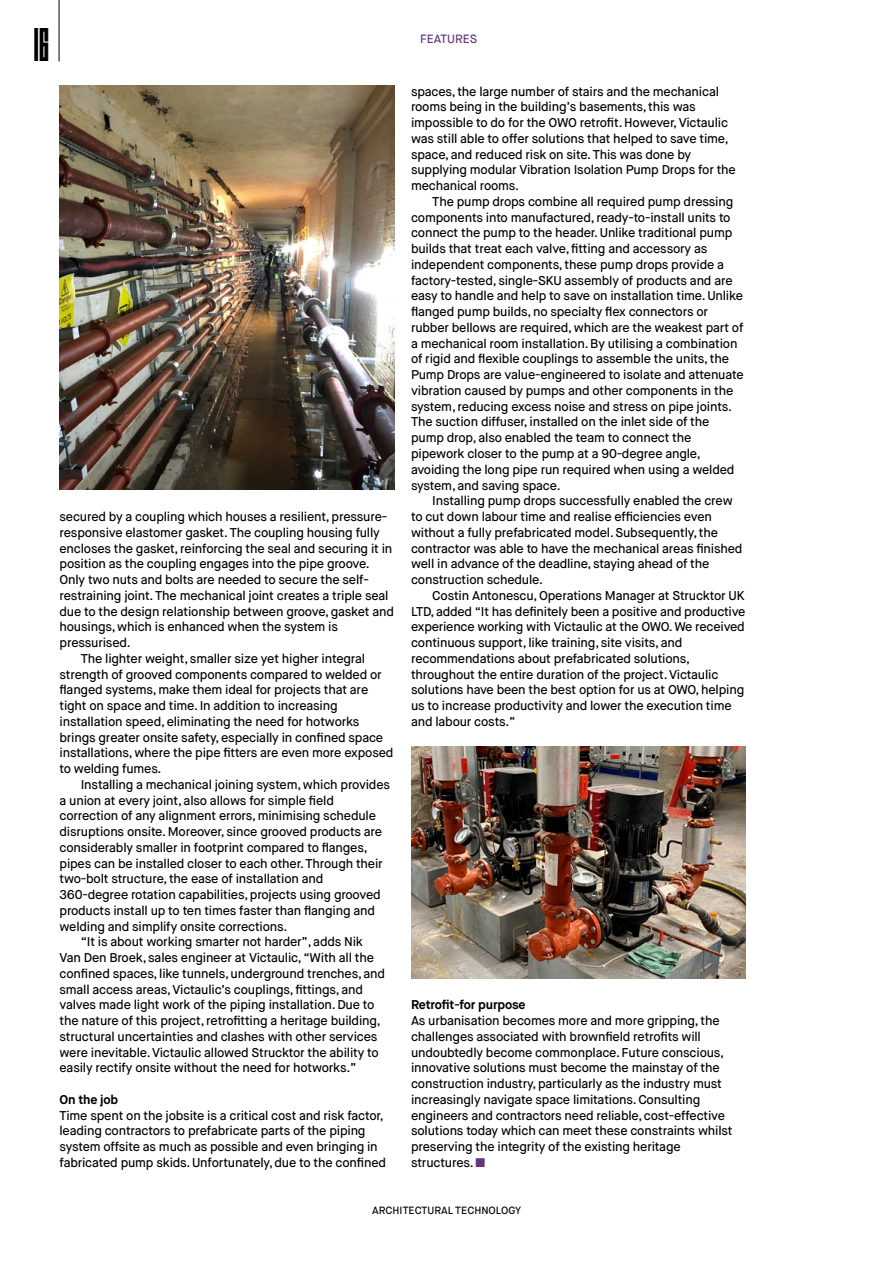
<style>
.page{position:relative;width:893px;height:1263px;background:#fff}
.page>*{position:absolute;margin:0;border:0;box-sizing:border-box;transform-origin:0 0}
.t1{font:33px "AT Numeric";color:#000}
.Body_Text_-_para_ind{font:500 12.75px/15.8px "Maison Neue";letter-spacing:-.015em;color:#000}
.Body_Text_-_para_ind-2{font:700 12.75px "Maison Neue";letter-spacing:-.015em;color:#000}
.t2{font:500 12px "Maison Neue";color:#65367f}
.t3{font:500 10.5px "Maison Neue";color:#000}
.s1{color:#65367f}
</style>
<div class="page">
<hr style="left:892px;top:0;width:1px;height:1263px;background:#ddd4e6">
<img style="left:411px;top:746px;width:335px;height:232px">
<img style="left:60px;top:85px;width:334px;height:404px">
<hr style="left:59px;top:0;width:1px;height:61px;background:#000">
<h1 class="t1" style="left:34px;top:31px;width:17px">16</h1>
<p class="t2" style="left:420px;top:32px;width:59px">FEATURES</p>
<p class="Body_Text_-_para_ind" style="left:411px;top:83px;width:326px">spaces, the large number of stairs and the mechanical rooms being in the building’s basements, this was impossible to do for the OWO retrofit. However, Victaulic was still able to offer solutions that helped to save time, space, and reduced risk on site. This was done by supplying modular Vibration Isolation Pump Drops for the mechanical rooms.</p>
<p class="Body_Text_-_para_ind" style="left:411px;top:194px;width:334px;text-indent:21px">The pump drops combine all required pump dressing components into manufactured, ready-to-install units to connect the pump to the header. Unlike traditional pump builds that treat each valve, fitting and accessory as independent components, these pump drops provide a factory-tested, single-SKU assembly of products and are easy to handle and help to save on installation time. Unlike flanged pump builds, no specialty flex connectors or rubber bellows are required, which are the weakest part of a mechanical room installation. By utilising a combination of rigid and flexible couplings to assemble the units, the Pump Drops are value-engineered to isolate and attenuate vibration caused by pumps and other components in the system, reducing excess noise and stress on pipe joints.<br>The suction diffuser, installed on the inlet side of the pump drop, also enabled the team to connect the pipework closer to the pump at a 90-degree angle, avoiding the long pipe run required when using a welded system, and saving space.</p>
<p class="Body_Text_-_para_ind" style="left:411px;top:493px;width:333px;text-indent:21px">Installing pump drops successfully enabled the crew to cut down labour time and realise efficiencies even without a fully prefabricated model. Subsequently, the contractor was able to have the mechanical areas finished well in advance of the deadline, staying ahead of the construction schedule.</p>
<p class="Body_Text_-_para_ind" style="left:411px;top:587px;width:336px;text-indent:21px">Costin Antonescu, Operations Manager at Strucktor UK LTD, added “It has definitely been a positive and productive experience working with Victaulic at the OWO. We received continuous support, like training, site visits, and recommendations about prefabricated solutions, throughout the entire duration of the project. Victaulic solutions have been the best option for us at OWO, helping us to increase productivity and lower the execution time and labour costs.”</p>
<p class="Body_Text_-_para_ind" style="left:60px;top:509px;width:336px">secured by a coupling which houses a resilient, pressure&shy;responsive elastomer gasket. The coupling housing fully encloses the gasket, reinforcing the seal and securing it in position as the coupling engages into the pipe groove.<br>Only two nuts and bolts are needed to secure the self&shy;restraining joint. The mechanical joint creates a triple seal due to the design relationship between groove, gasket and housings, which is enhanced when the system is pressurised.</p>
<p class="Body_Text_-_para_ind" style="left:60px;top:650px;width:335px;text-indent:21px">The lighter weight, smaller size yet higher integral strength of grooved components compared to welded or flanged systems, make them ideal for projects that are tight on space and time. In addition to increasing installation speed, eliminating the need for hotworks brings greater onsite safety, especially in confined space installations, where the pipe fitters are even more exposed to welding fumes.</p>
<p class="Body_Text_-_para_ind" style="left:60px;top:776px;width:332px;text-indent:21px">Installing a mechanical joining system, which provides a union at every joint, also allows for simple field correction of any alignment errors, minimising schedule disruptions onsite. Moreover, since grooved products are considerably smaller in footprint compared to flanges, pipes can be installed closer to each other. Through their two-bolt structure, the ease of installation and 360-degree rotation capabilities, projects using grooved products install up to ten times faster than flanging and welding and simplify onsite corrections.</p>
<p class="Body_Text_-_para_ind" style="left:60px;top:934px;width:327px;text-indent:21px">“It is about working smarter not harder”, adds Nik Van Den Broek, sales engineer at Victaulic, “With all the confined spaces, like tunnels, underground trenches, and small access areas, Victaulic’s couplings, fittings, and valves made light work of the piping installation. Due to the nature of this project, retrofitting a heritage building, structural uncertainties and clashes with other services were inevitable. Victaulic allowed Strucktor the ability to easily rectify onsite without the need for hotworks.”</p>
<p class="Body_Text_-_para_ind-2" style="left:60px;top:1091px;width:60px">On the job</p>
<p class="Body_Text_-_para_ind" style="left:60px;top:1107px;width:328px">Time spent on the jobsite is a critical cost and risk factor, leading contractors to prefabricate parts of the piping system offsite as much as possible and even bringing in fabricated pump skids. Unfortunately, due to the confined</p>
<p class="Body_Text_-_para_ind-2" style="left:411px;top:997px;width:116px">Retrofit-for purpose</p>
<p class="Body_Text_-_para_ind" style="left:411px;top:1013px;width:323px">As urbanisation becomes more and more gripping, the challenges associated with brownfield retrofits will undoubtedly become commonplace. Future conscious, innovative solutions must become the mainstay of the construction industry, particularly as the industry must increasingly navigate space limitations. Consulting engineers and contractors need reliable, cost-effective solutions today which can meet these constraints whilst preserving the integrity of the existing heritage structures. <span class="s1">■</span></p>
<p class="t3" style="left:372px;top:1204px;width:150px">ARCHITECTURAL TECHNOLOGY</p>
</div>
